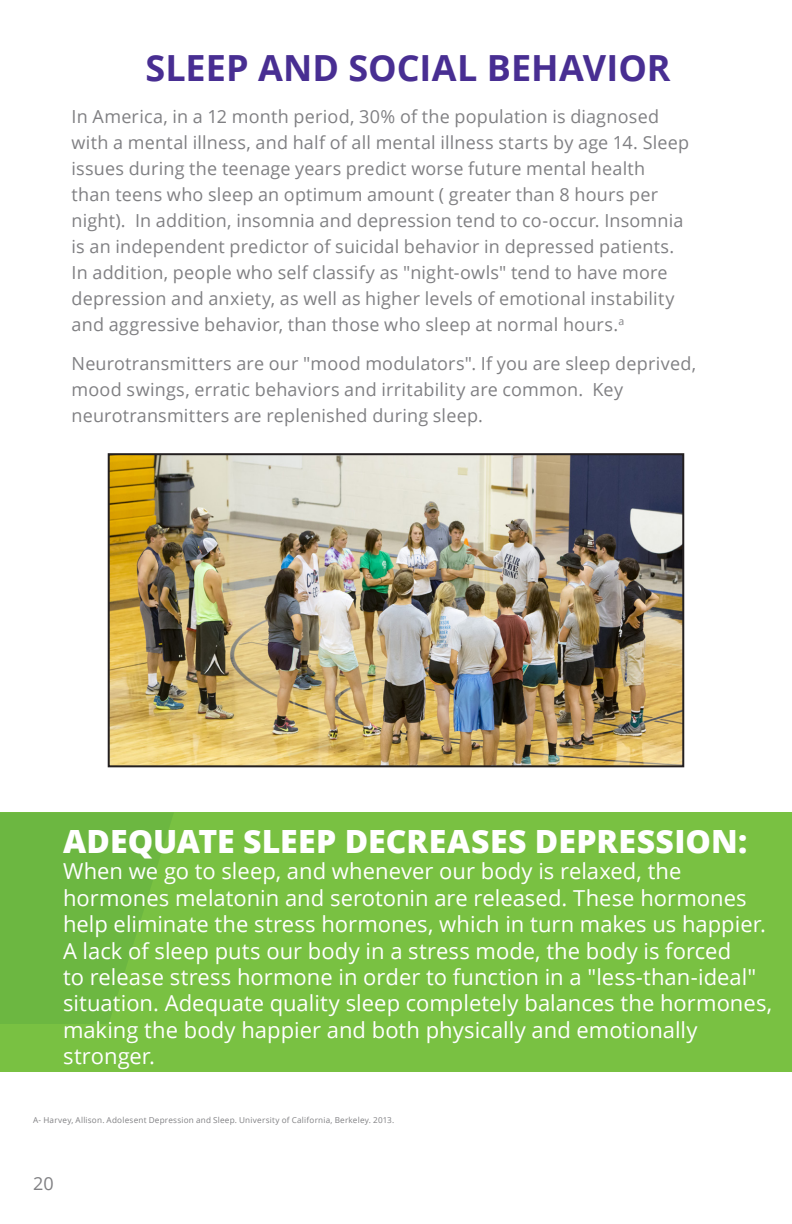
<style>
.page{position:relative;width:792px;height:1224px;background:#fff}
.page>*{position:absolute;margin:0;border:0;box-sizing:border-box;transform-origin:0 0}
.Purple_Headline{font:700 36px "Open Sans";color:#482e92}
.t1{font:800 32px "Open Sans";letter-spacing:.01em;color:#fff}
.t2{font:22px/26.4px "Open Sans";color:#fff}
.Body_text{font:18px/26px "Open Sans";letter-spacing:.01em;color:#808083}
.Body_text-2{font:8.2px "Open Sans";letter-spacing:.025em;color:#808083}
</style>
<div class="page">
<div style="left:0;top:812px;width:792px;height:260px;background:#79c142"></div>
<svg style="left:0;top:813px;width:173px;height:211px"></svg>
<img style="left:111px;top:456px;width:570px;height:308px">
<div style="left:108px;top:453px;width:576px;height:314px;border:2px solid #231f20"></div>
<p class="Purple_Headline" style="left:146px;top:43px;width:527px">SLEEP AND SOCIAL BEHAVIOR</p>
<p class="Body_text" style="left:72px;top:103px;width:619px">In America, in a 12 month period, 30% of the population is diagnosed with a mental illness, and half of all mental illness starts by age 14. Sleep issues during the teenage years predict worse future mental health<br>than teens who sleep an optimum amount ( greater than 8 hours per night). In addition, insomnia and depression tend to co-occur. Insomnia is an independent predictor of suicidal behavior in depressed patients.<br>In addition, people who self classify as "night-owls" tend to have more depression and anxiety, as well as higher levels of emotional instability and aggressive behavior, than those who sleep at normal hours.<sup>a</sup></p>
<p class="Body_text" style="left:72px;top:350px;width:626px">Neurotransmitters are our "mood modulators". If you are sleep deprived, mood swings, erratic behaviors and irritability are common. Key neurotransmitters are replenished during sleep.</p>
<p class="t1" style="left:63px;top:817px;width:686px">ADEQUATE SLEEP DECREASES DEPRESSION:</p>
<p class="t2" style="left:63px;top:858px;width:711px">When we go to sleep, and whenever our body is relaxed, the hormones melatonin and serotonin are released. These hormones help eliminate the stress hormones, which in turn makes us happier.<br>A lack of sleep puts our body in a stress mode, the body is forced<br>to release stress hormone in order to function in a "less-than-ideal" situation. Adequate quality sleep completely balances the hormones, making the body happier and both physically and emotionally stronger.</p>
<p class="Body_text-2" style="left:33px;top:1115px;width:363px">A- Harvey, Allison. Adolesent Depression and Sleep. University of California, Berkeley. 2013.</p>
<p class="Body_text" style="left:33px;top:1170px;width:22px">20</p>
</div>
